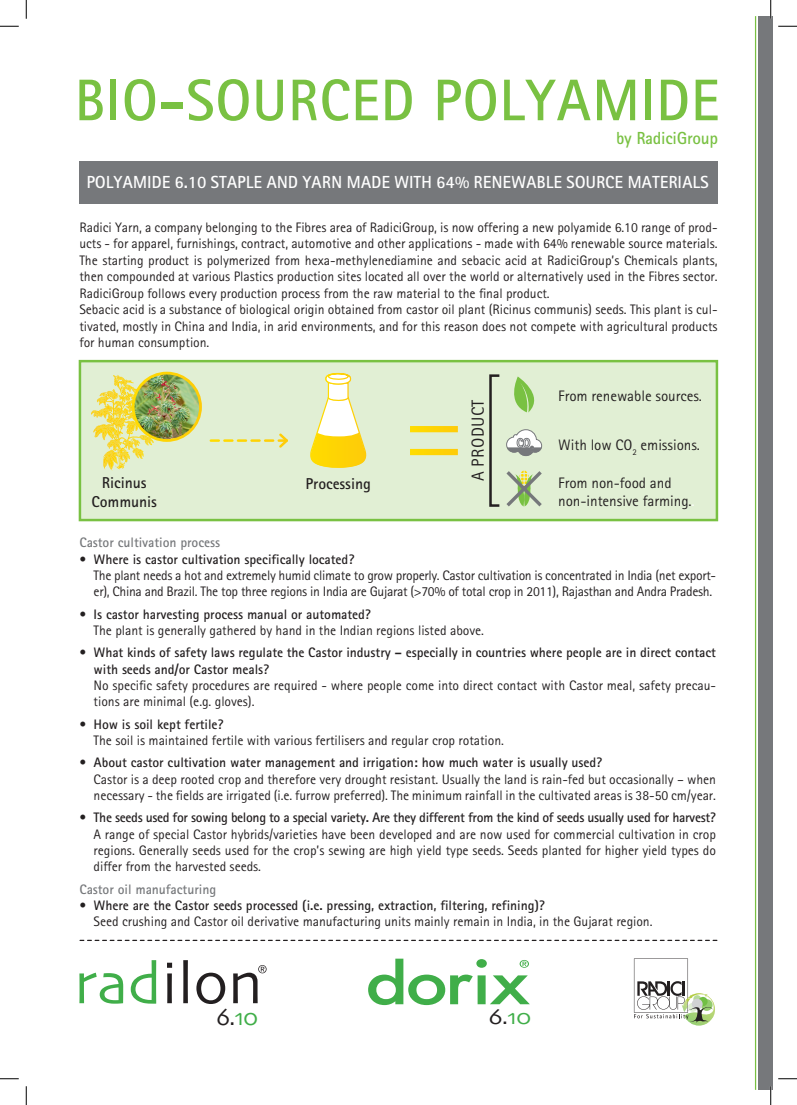
<style>
.page{position:relative;width:797px;height:1105px;background:#fff}
.page>*{position:absolute;margin:0;border:0;box-sizing:border-box;transform-origin:0 0}
.t1{font:700 58.75px "Be N";letter-spacing:.01em;color:#79c142}
.t2{font:24.5px "Skia";color:#231f20}
.t3{font:22.38px "Skia";color:#231f20;scale:1.11 1}
.titoletto{font:700 17.5px "Be N";color:#fff}
.t4{font:700 17.5px "Be N";letter-spacing:-.01em;color:#79c142}
.elenco_senza_punto{font:17.5px "Be N";letter-spacing:.025em;color:#231f20}
.t5{font:700 15.75px "Radici Group";color:#231f20}
.t6{font:15.12px "Radici Group";color:#231f20}
.elenco_senza_punto-2{font:13.75px/16.2px "Be N";color:#231f20}
.testo{font:13.75px/16.5px "Be N";color:#231f20;text-align:justify}
.t7{font:700 13.75px/16.2px "Radici Group";color:#231f20}
.elenco_senza_punto-3{font:13.75px/16.2px "Be N";letter-spacing:-.02em;color:#231f20}
.t8{font:700 13.75px "Radici Group";letter-spacing:-.02em;color:#231f20}
.testo-2{font:700 13.75px "Be N";color:#76787b}
.elenco_senza_punto-4{font:700 13.75px "Be N";color:#76787b}
.s1{color:#fff}
.s2{font-family:"Be N";font-weight:400}
.s3{color:#40ae49}
</style>
<div class="page">
<div style="left:79px;top:360px;width:639px;height:161px;background:#e1efd4;border:2px solid #79c142"></div>
<svg style="left:310px;top:372px;width:57px;height:96px"></svg>
<svg style="left:91px;top:375px;width:62px;height:94px"></svg>
<img style="left:133px;top:373px;width:67px;height:67px;border-radius:34px">
<div style="left:132px;top:372px;width:70px;height:70px;border:3px solid #fff;border-radius:50%"></div>
<div style="left:758px;top:16px;width:14px;height:1074px;background:#76787b"></div>
<hr style="left:755px;top:16px;width:1px;height:1074px;background:#79c142">
<svg style="left:634px;top:958px;width:81px;height:67px"></svg>
<svg style="left:80px;top:940px;width:637px;height:1px"></svg>
<svg style="left:79px;top:973px;width:44px;height:31px"></svg>
<svg style="left:131px;top:960px;width:25px;height:44px"></svg>
<svg style="left:167px;top:963px;width:5px;height:40px"></svg>
<svg style="left:183px;top:960px;width:5px;height:43px"></svg>
<svg style="left:196px;top:973px;width:29px;height:31px"></svg>
<svg style="left:233px;top:965px;width:33px;height:38px"></svg>
<svg style="left:368px;top:959px;width:162px;height:46px"></svg>
<svg style="left:211px;top:433px;width:77px;height:15px"></svg>
<svg style="left:410px;top:426px;width:48px;height:29px"></svg>
<div style="left:79px;top:161px;width:638px;height:43px;background:#76787b"></div>
<svg style="left:506px;top:470px;width:36px;height:37px"></svg>
<svg style="left:506px;top:429px;width:36px;height:27px"></svg>
<svg style="left:514px;top:376px;width:21px;height:36px"></svg>
<div style="left:489px;top:374px;width:11px;height:133px;border:2px solid #231f20"></div>
<svg style="left:0;top:25px;width:19px;height:2px"></svg>
<svg style="left:778px;top:25px;width:19px;height:2px"></svg>
<svg style="left:0;top:1078px;width:19px;height:1px"></svg>
<svg style="left:778px;top:1078px;width:19px;height:1px"></svg>
<svg style="left:25px;top:0;width:2px;height:19px"></svg>
<svg style="left:25px;top:1086px;width:2px;height:19px"></svg>
<svg style="left:770px;top:0;width:1px;height:19px"></svg>
<svg style="left:770px;top:1086px;width:1px;height:19px"></svg>
<p class="t1" style="left:74px;top:63px;width:646px">BIO-SOURCED POLYAMIDE</p>
<p class="t4" style="left:616px;top:126px;width:103px">by RadiciGroup</p>
<p class="titoletto" style="left:86px;top:171px;width:624px">POLYAMIDE 6.10 STAPLE AND YARN MADE WITH 64% RENEWABLE SOURCE MATERIALS</p>
<p class="testo" style="left:79px;top:219px;width:639px">Radici Yarn, a company belonging to the Fibres area of RadiciGroup, is now offering a new polyamide 6.10 range of prod&shy;ucts - for apparel, furnishings, contract, automotive and other applications - made with 64% renewable source materials.</p>
<p class="testo" style="left:79px;top:252px;width:639px">The starting product is polymerized from hexa-methylenediamine and sebacic acid at RadiciGroup’s Chemicals plants, then compounded at various Plastics production sites located all over the world or alternatively used in the Fibres sector.<br>RadiciGroup follows every production process from the raw material to the final product.</p>
<p class="testo" style="left:79px;top:301px;width:639px">Sebacic acid is a substance of biological origin obtained from castor oil plant (Ricinus communis) seeds. This plant is cul&shy;tivated, mostly in China and India, in arid environments, and for this reason does not compete with agricultural products for human consumption.</p>
<p class="t5" style="left:102px;top:473px;width:46px">Ricinus</p>
<p class="t5" style="left:305px;top:474px;width:67px">Processing</p>
<p class="t5" style="left:92px;top:491px;width:67px">Communis</p>
<p class="elenco_senza_punto" style="left:467px;top:481px;width:83px;rotate:-90deg">A PRODUCT</p>
<p class="t6" style="left:558px;top:387px;width:145px">From renewable sources.</p>
<p class="t6" style="left:558px;top:436px;width:143px">With low CO<sub>2</sub> emissions.</p>
<p class="t6" style="left:558px;top:474px;width:115px">From non-food and</p>
<p class="t6" style="left:558px;top:492px;width:138px">non-intensive farming.<span class="s1">.</span></p>
<p class="testo-2" style="left:79px;top:534px;width:142px">Castor cultivation process</p>
<p class="t7" style="left:79px;top:550px;width:276px"><span class="s2">•</span> Where is castor cultivation specifically located?</p>
<p class="elenco_senza_punto-3" style="left:94px;top:567px;width:624px">The plant needs a hot and extremely humid climate to grow properly. Castor cultivation is concentrated in India (net export&shy;er), China and Brazil. The top three regions in India are Gujarat (&gt;70% of total crop in 2011), Rajasthan and Andra Pradesh.</p>
<p class="t7" style="left:79px;top:605px;width:293px"><span class="s2">•</span> Is castor harvesting process manual or automated?</p>
<p class="elenco_senza_punto-2" style="left:94px;top:622px;width:392px">The plant is generally gathered by hand in the Indian regions listed above.</p>
<p class="t7" style="left:94px;top:644px;width:624px;text-indent:-14px"><span class="s2">•</span> What kinds of safety laws regulate the Castor industry – especially in countries where people are in direct contact with seeds and/or Castor meals?</p>
<p class="elenco_senza_punto-2" style="left:94px;top:677px;width:624px">No specific safety procedures are required - where people come into direct contact with Castor meal, safety precau&shy;tions are minimal (e.g. gloves).</p>
<p class="t7" style="left:79px;top:715px;width:146px"><span class="s2">•</span> How is soil kept fertile?</p>
<p class="elenco_senza_punto-2" style="left:94px;top:732px;width:412px">The soil is maintained fertile with various fertilisers and regular crop rotation.</p>
<p class="t7" style="left:79px;top:754px;width:524px"><span class="s2">•</span> About castor cultivation water management and irrigation: how much water is usually used?</p>
<p class="elenco_senza_punto-2" style="left:94px;top:771px;width:624px">Castor is a deep rooted crop and therefore very drought resistant. Usually the land is rain-fed but occasionally – when necessary - the fields are irrigated (i.e. furrow preferred). The minimum rainfall in the cultivated areas is 38-50 cm/year.</p>
<p class="t8" style="left:79px;top:809px;width:638px"><span class="s2">•</span> The seeds used for sowing belong to a special variety. Are they different from the kind of seeds usually used for harvest?</p>
<p class="elenco_senza_punto-2" style="left:94px;top:826px;width:624px;text-align:justify">A range of special Castor hybrids/varieties have been developed and are now used for commercial cultivation in crop regions. Generally seeds used for the crop’s sewing are high yield type seeds. Seeds planted for higher yield types do differ from the harvested seeds.</p>
<p class="elenco_senza_punto-4" style="left:79px;top:880px;width:138px">Castor oil manufacturing</p>
<p class="t7" style="left:79px;top:897px;width:467px"><span class="s2">•</span> Where are the Castor seeds processed (i.e. pressing, extraction, filtering, refining)?</p>
<p class="elenco_senza_punto-2" style="left:94px;top:913px;width:560px">Seed crushing and Castor oil derivative manufacturing units mainly remain in India, in the Gujarat region.</p>
<p class="t2" style="left:216px;top:1002px;width:44px">6.<span class="s3">10</span></p>
<p class="t3" style="left:488px;top:1003px;width:41px">6.<span class="s3">10</span></p>
</div>
